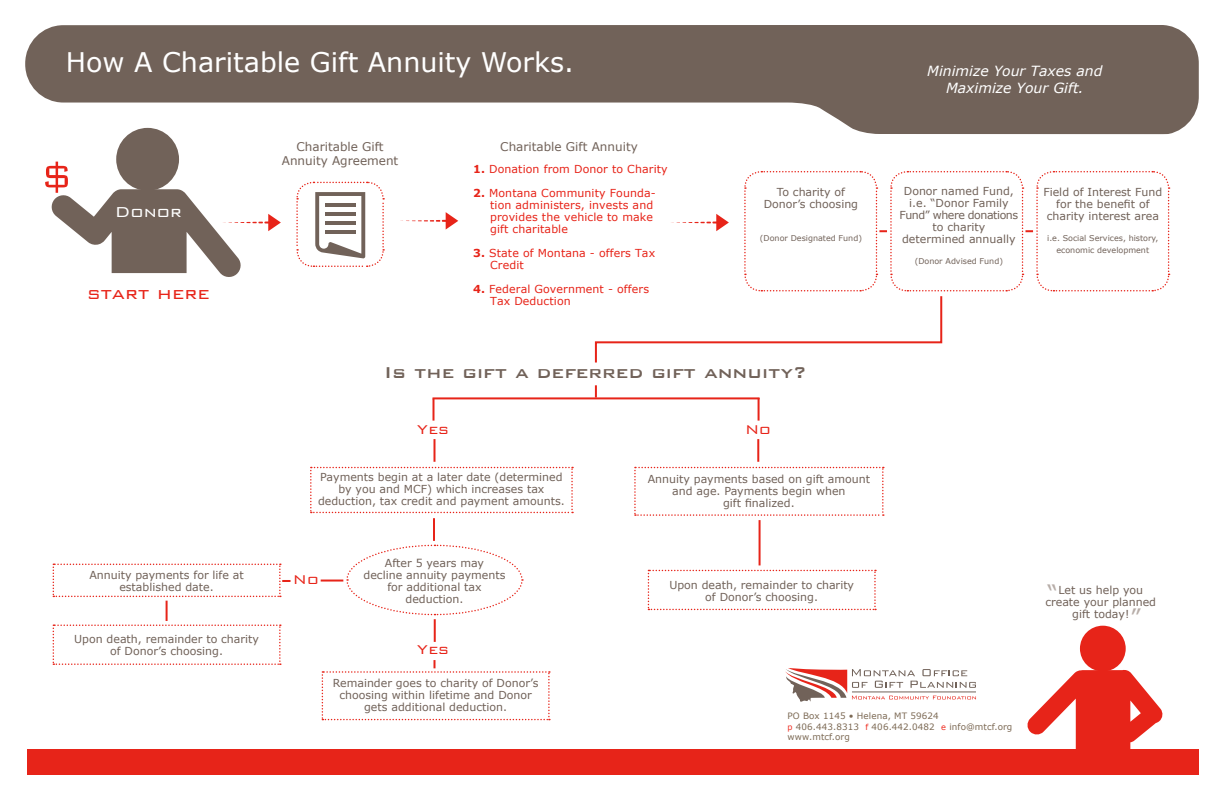
<style>
.page{position:relative;width:1224px;height:792px;background:#fff}
.page>*{position:absolute;margin:0;border:0;box-sizing:border-box;transform-origin:0 0}
.t1{font:27px "Verdana";color:#fff}
.t2{font:23px "Verdana";color:#b7ada8}
.t3{font:300 21.2px "Bank Gothic";color:#e72419}
.t4{font:500 21px "Bank Gothic";color:#716259}
.t5{font:300 19.2px "Bank Gothic";color:#fff}
.t6{font:300 17px "Bank Gothic";color:#e72419}
.t7{font:italic 14px/16.8px "Verdana";color:#fff;text-align:center}
.t8{font:12px/14px "Verdana";color:#716259;text-align:center}
.t9{font:11px/12px "Verdana";color:#716259;text-align:center}
.t10{font:11px/12px "Verdana";letter-spacing:.01em;color:#e72419}
.t11{font:8.8px/10.5px "Verdana";letter-spacing:.01em;color:#7c6954}
.t12{font:8px/12px "Verdana";color:#716259;text-align:center}
.s1{font-weight:700}
.s2{font-size:8.2px;color:#ee2e22}
</style>
<div class="page">
<div style="left:116px;top:128px;width:63px;height:63px;background:#716259;border-radius:50%"></div>
<svg style="left:785px;top:668px;width:191px;height:34px"></svg>
<div style="left:27px;top:750px;width:1172px;height:25px;background:#e72419"></div>
<svg style="left:1027px;top:669px;width:137px;height:81px"></svg>
<div style="left:1080px;top:626px;width:46px;height:45px;background:#e72419;border-radius:50%"></div>
<svg style="left:595px;top:385px;width:2px;height:12px"></svg>
<hr style="left:433px;top:397px;width:327px;height:2px;background:#e72419">
<hr style="left:433px;top:399px;width:2px;height:22px;background:#e72419">
<hr style="left:758px;top:398px;width:2px;height:23px;background:#e72419">
<hr style="left:759px;top:520px;width:2px;height:45px;background:#e72419">
<hr style="left:434px;top:439px;width:2px;height:23px;background:#e72419">
<hr style="left:757px;top:439px;width:2px;height:23px;background:#e72419">
<hr style="left:433px;top:518px;width:2px;height:23px;background:#e72419">
<hr style="left:434px;top:619px;width:2px;height:23px;background:#e72419">
<hr style="left:166px;top:601px;width:2px;height:20px;background:#e72419">
<hr style="left:321px;top:580px;width:22px;height:2px;background:#e72419">
<svg style="left:296px;top:181px;width:89px;height:86px"></svg>
<svg style="left:594px;top:171px;width:576px;height:192px"></svg>
<svg style="left:346px;top:544px;width:178px;height:72px"></svg>
<svg style="left:53px;top:564px;width:238px;height:33px"></svg>
<svg style="left:53px;top:625px;width:228px;height:40px"></svg>
<svg style="left:322px;top:660px;width:228px;height:60px"></svg>
<svg style="left:648px;top:570px;width:228px;height:40px"></svg>
<svg style="left:634px;top:467px;width:250px;height:49px"></svg>
<svg style="left:310px;top:467px;width:263px;height:46px"></svg>
<svg style="left:400px;top:212px;width:58px;height:18px"></svg>
<svg style="left:45px;top:162px;width:236px;height:115px"></svg>
<svg style="left:25px;top:25px;width:1174px;height:109px;fill:#716259"></svg>
<h1 class="t1" style="left:66px;top:45px;width:510px">How A Charitable Gift Annuity Works.</h1>
<h3 class="t5" style="left:115px;top:197px;width:68px">Donor</h3>
<h3 class="t3" style="left:87px;top:277px;width:124px">start here</h3>
<p class="t8" style="left:282px;top:139px;width:118px">Charitable Gift<br>Annuity Agreement</p>
<p class="t8" style="left:500px;top:140px;width:139px">Charitable Gift Annuity</p>
<p class="t10" style="left:473px;top:164px;width:196px"><span class="s1">1.</span> Donation from Donor to Charity</p>
<p class="t10" style="left:490px;top:188px;width:167px;text-indent:-17px"><span class="s1">2.</span> Montana Community Founda&shy;tion administers, invests and provides the vehicle to make gift charitable</p>
<p class="t10" style="left:490px;top:248px;width:167px;text-indent:-17px"><span class="s1">3.</span> State of Montana - offers Tax<br>Credit</p>
<p class="t10" style="left:490px;top:284px;width:160px;text-indent:-17px"><span class="s1">4.</span> Federal Government - offers<br>Tax Deduction</p>
<p class="t9" style="left:764px;top:187px;width:96px">To charity of<br>Donor’s choosing</p>
<p class="t12" style="left:760px;top:233px;width:104px">(Donor Designated Fund)</p>
<h3 class="t4" style="left:384px;top:357px;width:424px">Is the gift a deferred gift annuity?</h3>
<h3 class="t6" style="left:417px;top:416px;width:34px">Yes</h3>
<h3 class="t6" style="left:745px;top:417px;width:27px">No</h3>
<p class="t9" style="left:318px;top:472px;width:248px">Payments begin at a later date (determined by you and MCF) which increases tax deduction, tax credit and payment amounts.</p>
<p class="t9" style="left:648px;top:474px;width:224px">Annuity payments based on gift amount and age. Payments begin when<br>gift finalized.</p>
<p class="t9" style="left:89px;top:569px;width:156px">Annuity payments for life at</p>
<h3 class="t6" style="left:293px;top:567px;width:27px">No</h3>
<p class="t9" style="left:119px;top:581px;width:96px">established date.</p>
<p class="t9" style="left:74px;top:634px;width:186px">Upon death, remainder to charity of Donor’s choosing.</p>
<p class="t9" style="left:364px;top:557px;width:143px">After 5 years may<br>decline annuity payments for additional tax deduction.</p>
<h3 class="t6" style="left:417px;top:637px;width:34px">Yes</h3>
<p class="t9" style="left:669px;top:579px;width:186px">Upon death, remainder to charity of Donor’s choosing.</p>
<p class="t7" style="left:927px;top:63px;width:177px">Minimize Your Taxes and<br>Maximize Your Gift.</p>
<p class="t9" style="left:900px;top:185px;width:120px">Donor named Fund, i.e. “Donor Family<br>Fund” where donations to charity<br>determined annually</p>
<p class="t12" style="left:915px;top:255px;width:90px">(Donor Advised Fund)</p>
<p class="t9" style="left:1043px;top:187px;width:120px">Field of Interest Fund for the benefit of charity interest area</p>
<p class="t12" style="left:1047px;top:233px;width:113px">i.e. Social Services, history, economic development</p>
<h2 class="t2" style="left:1048px;top:579px;width:12px">“</h2>
<p class="t9" style="left:1045px;top:584px;width:112px">Let us help you create your planned gift today!</p>
<h2 class="t2" style="left:1130px;top:603px;width:12px">”</h2>
<p class="t9" style="left:333px;top:677px;width:207px">Remainder goes to charity of Donor’s choosing within lifetime and Donor gets additional deduction.</p>
<p class="t11" style="left:788px;top:711px;width:226px">PO Box 1145 • Helena, MT 59624<br><span class="s2">p</span> 406.443.8313 <span class="s2">f</span> 406.442.0482 <span class="s2">e</span> info@mtcf.org www.mtcf.org</p>
</div>
